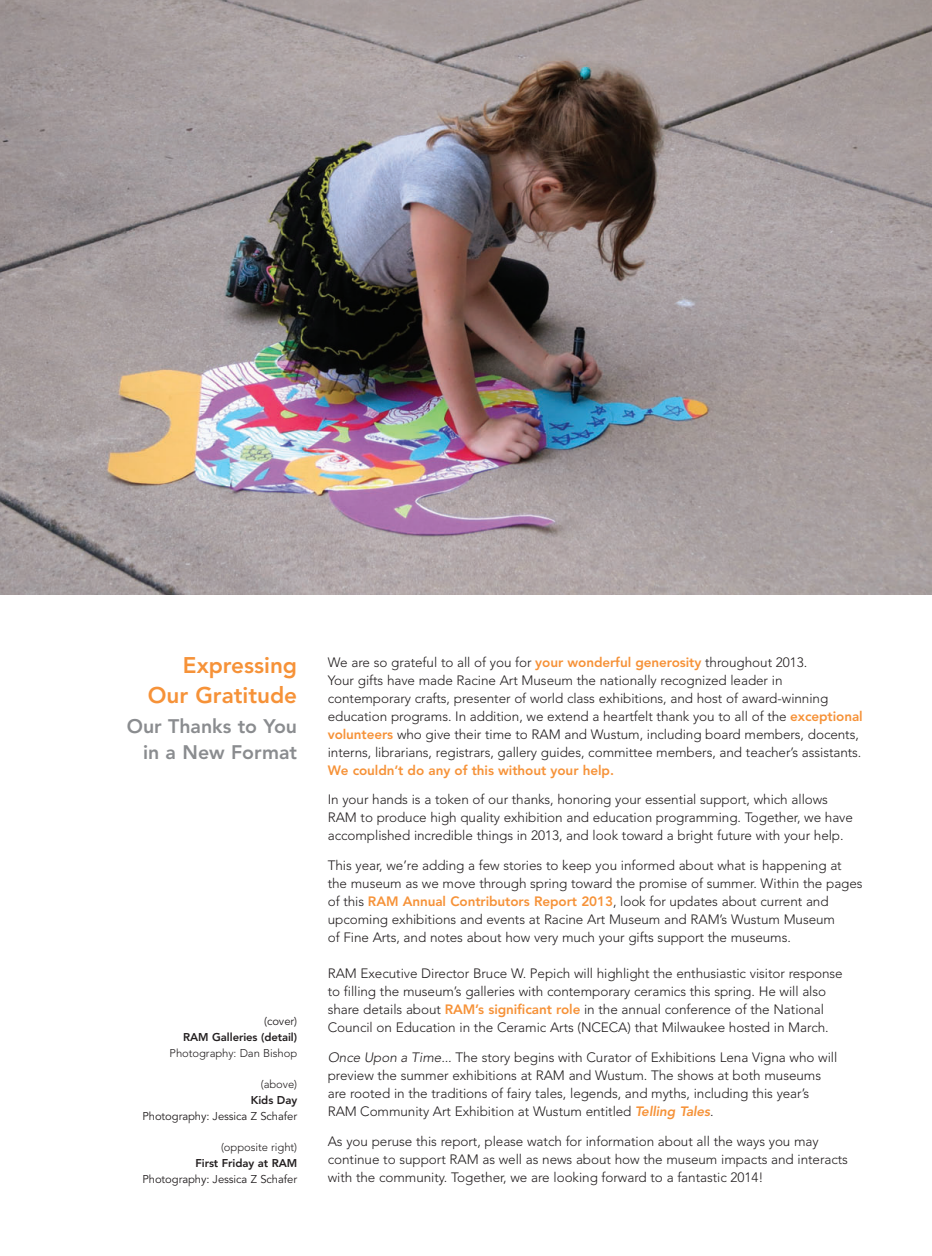
<style>
.page{position:relative;width:932px;height:1256px;background:#fff}
.page>*{position:absolute;margin:0;border:0;box-sizing:border-box;transform-origin:0 0}
.t1{font:800 22.5px/30px "Avenir";color:#f69238;text-align:right}
.t2{font:800 19.5px/25.5px "Avenir";color:#8a8c8f;text-align:right}
.t3{font:300 13.5px/18px "Avenir";letter-spacing:-.005em;color:#231f20}
.t4{font:800 13.5px "Avenir";letter-spacing:-.005em;color:#f69238}
.t5{font:11.25px "Avenir";letter-spacing:-.005em;color:#231f20}
.t6{font:800 11.25px "Avenir";letter-spacing:-.005em;color:#231f20}
.t7{font:300 11.25px "Avenir";letter-spacing:-.005em;color:#231f20}
.s1{font-weight:800;color:#f69238}
.s2{font-style:italic}
.s3{font-weight:800;font-style:italic;color:#f69238}
</style>
<div class="page">
<img style="left:0;top:0;width:932px;height:594px">
<h1 class="t1" style="left:148px;top:652px;width:151px">Expressing<br>Our Gratitude</h1>
<h2 class="t2" style="left:127px;top:715px;width:172px">Our Thanks to You in a New Format</h2>
<p class="t5" style="left:264px;top:1016px;width:34px">(cover)</p>
<p class="t6" style="left:183px;top:1032px;width:115px">RAM Galleries (detail)</p>
<p class="t7" style="left:170px;top:1048px;width:129px">Photography: Dan Bishop</p>
<p class="t7" style="left:261px;top:1079px;width:38px">(above)</p>
<p class="t6" style="left:251px;top:1095px;width:48px">Kids Day</p>
<p class="t5" style="left:142px;top:1111px;width:156px">Photography: Jessica Z Schafer</p>
<p class="t7" style="left:221px;top:1142px;width:78px">(opposite right)</p>
<p class="t6" style="left:195px;top:1158px;width:103px">First Friday at RAM</p>
<p class="t5" style="left:142px;top:1174px;width:156px">Photography: Jessica Z Schafer</p>
<p class="t3" style="left:328px;top:654px;width:536px">We are so grateful to all of you for <span class="s1">your wonderful generosity</span> throughout 2013.<br>Your gifts have made Racine Art Museum the nationally recognized leader in contemporary crafts, presenter of world class exhibitions, and host of award-winning education programs. In addition, we extend a heartfelt thank you to all of the <span class="s1">exceptional volunteers</span> who give their time to RAM and Wustum, including board members, docents, interns, librarians, registrars, gallery guides, committee members, and teacher’s assistants.</p>
<p class="t4" style="left:328px;top:764px;width:288px">We couldn’t do any of this without your help.</p>
<p class="t3" style="left:328px;top:792px;width:526px">In your hands is a token of our thanks, honoring your essential support, which allows<br>RAM to produce high quality exhibition and education programming. Together, we have accomplished incredible things in 2013, and look toward a bright future with your help.</p>
<p class="t3" style="left:328px;top:857px;width:536px">This year, we’re adding a few stories to keep you informed about what is happening at the museum as we move through spring toward the promise of summer. Within the pages of this <span class="s1">RAM Annual Contributors Report 2013</span>, look for updates about current and upcoming exhibitions and events at Racine Art Museum and RAM’s Wustum Museum<br>of Fine Arts, and notes about how very much your gifts support the museums.</p>
<p class="t3" style="left:328px;top:965px;width:516px">RAM Executive Director Bruce W. Pepich will highlight the enthusiastic visitor response to filling the museum’s galleries with contemporary ceramics this spring. He will also share details about <span class="s1">RAM’s significant role</span> in the annual conference of the National Council on Education in the Ceramic Arts (NCECA) that Milwaukee hosted in March.</p>
<p class="t3" style="left:328px;top:1049px;width:511px"><span class="s2">Once Upon a Time...</span> The story begins with Curator of Exhibitions Lena Vigna who will preview the summer exhibitions at RAM and Wustum. The shows at both museums are rooted in the traditions of fairy tales, legends, and myths, including this year’s RAM Community Art Exhibition at Wustum entitled <span class="s3">Telling Tales</span>.</p>
<p class="t3" style="left:328px;top:1133px;width:522px">As you peruse this report, please watch for information about all the ways you may continue to support RAM as well as news about how the museum impacts and interacts with the community. Together, we are looking forward to a fantastic 2014!</p>
</div>
